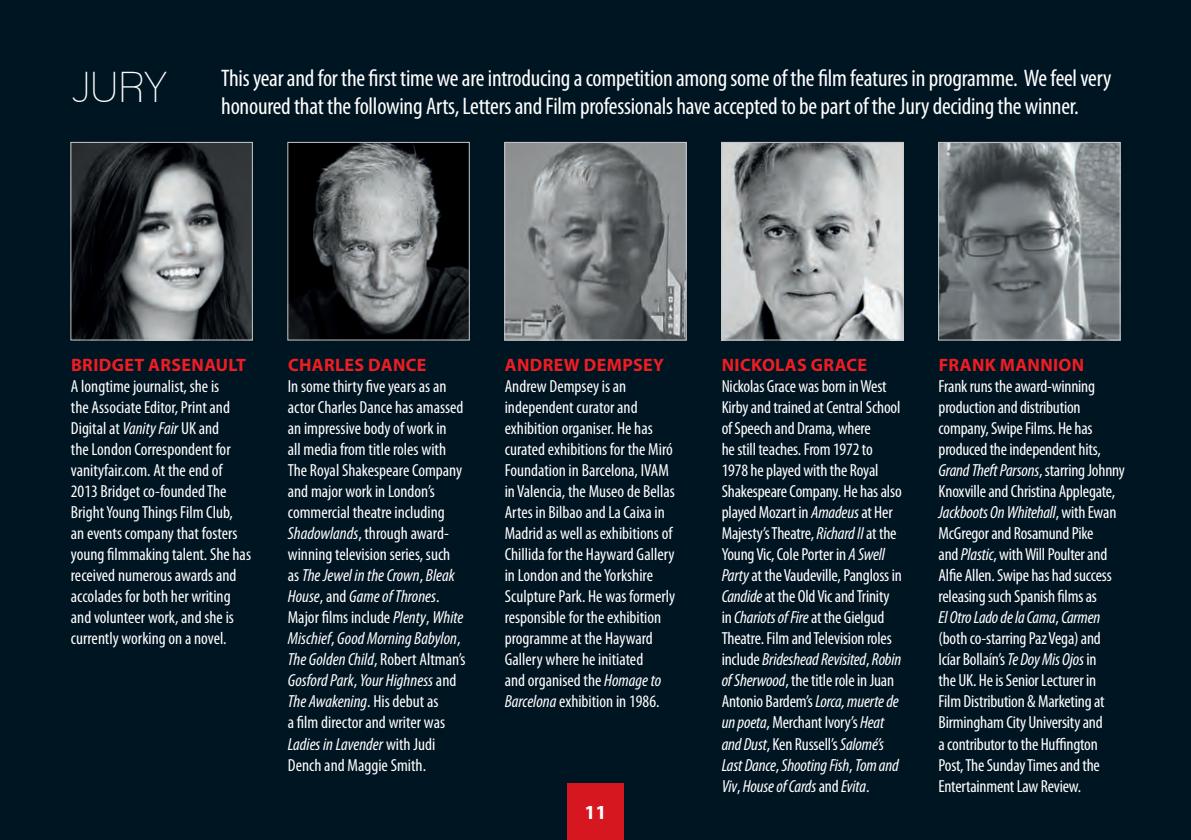
<style>
.page{position:relative;width:1191px;height:840px;background:#fff}
.page>*{position:absolute;margin:0;border:0;box-sizing:border-box;transform-origin:0 0}
.t1{font:condensed 42px "Lane";color:#fff}
.t2{font:condensed 24px/28px "Myriad Pro";letter-spacing:-.01em;color:#fff}
.t3{font:700 20px "Myriad Pro";color:#fff}
.t4{font:700 18px "Myriad Pro";letter-spacing:.02em;color:#ee1d23}
.t5{font:condensed 17.6px/21px "Myriad Pro";letter-spacing:-.005em;color:#fff}
.s1{font-style:italic}
</style>
<div class="page">
<div style="left:0;top:0;width:1191px;height:839px;background:#001522"></div>
<div style="left:567px;top:782px;width:57px;height:57px;background:#d7171f"></div>
<img style="left:72px;top:144px;width:179px;height:194px">
<div style="left:70px;top:142px;width:183px;height:198px;border:1px solid #c7c8ca"></div>
<img style="left:289px;top:144px;width:179px;height:194px">
<div style="left:287px;top:142px;width:183px;height:198px;border:1px solid #c7c8ca"></div>
<img style="left:506px;top:144px;width:178px;height:194px">
<div style="left:504px;top:142px;width:182px;height:198px;border:1px solid #c7c8ca"></div>
<img style="left:723px;top:144px;width:178px;height:194px">
<div style="left:721px;top:142px;width:182px;height:198px;border:1px solid #c7c8ca"></div>
<img style="left:940px;top:144px;width:178px;height:194px">
<div style="left:938px;top:142px;width:182px;height:198px;border:1px solid #c7c8ca"></div>
<h1 class="t1" style="left:70px;top:61px;width:98px">JURY</h1>
<p class="t2" style="left:221px;top:64px;width:891px">This year and for the first time we are introducing a competition among some of the film features in programme. We feel very honoured that the following Arts, Letters and Film professionals have accepted to be part of the Jury deciding the winner.</p>
<p class="t4" style="left:71px;top:353px;width:176px">BRIDGET ARSENAULT</p>
<p class="t5" style="left:71px;top:375px;width:182px">A longtime journalist, she is<br>the Associate Editor, Print and<br>Digital at <span class="s1">Vanity Fair</span> UK and<br>the London Correspondent for vanityfair.com. At the end of<br>2013 Bridget co-founded The<br>Bright Young Things Film Club,<br>an events company that fosters young filmmaking talent. She has received numerous awards and accolades for both her writing and volunteer work, and she is currently working on a novel.</p>
<p class="t4" style="left:288px;top:353px;width:140px">CHARLES DANCE</p>
<p class="t5" style="left:288px;top:375px;width:179px">In some thirty five years as an actor Charles Dance has amassed an impressive body of work in<br>all media from title roles with<br>The Royal Shakespeare Company and major work in London’s commercial theatre including<br><span class="s1">Shadowlands</span>, through award&shy;winning television series, such as <span class="s1">The Jewel in the Crown</span>, <span class="s1">Bleak<br>House</span>, and <span class="s1">Game of Thrones</span>.<br>Major films include <span class="s1">Plenty</span>, <span class="s1">White<br>Mischief</span>, <span class="s1">Good Morning Babylon</span>,<br><span class="s1">The Golden Child</span>, Robert Altman’s<br><span class="s1">Gosford Park</span>, <span class="s1">Your Highness</span> and<br><span class="s1">The Awakening</span>. His debut as<br>a film director and writer was<br><span class="s1">Ladies in Lavender</span> with Judi<br>Dench and Maggie Smith.</p>
<p class="t4" style="left:505px;top:353px;width:161px">ANDREW DEMPSEY</p>
<p class="t5" style="left:505px;top:375px;width:172px">Andrew Dempsey is an independent curator and exhibition organiser. He has curated exhibitions for the Miró<br>Foundation in Barcelona, IVAM in Valencia, the Museo de Bellas<br>Artes in Bilbao and La Caixa in<br>Madrid as well as exhibitions of<br>Chillida for the Hayward Gallery in London and the Yorkshire<br>Sculpture Park. He was formerly responsible for the exhibition programme at the Hayward<br>Gallery where he initiated<br>and organised the <span class="s1">Homage to<br>Barcelona</span> exhibition in 1986.</p>
<p class="t3" style="left:584px;top:798px;width:24px">11</p>
<p class="t4" style="left:722px;top:353px;width:147px">NICKOLAS GRACE</p>
<p class="t5" style="left:721px;top:375px;width:182px">Nickolas Grace was born in West<br>Kirby and trained at Central School of Speech and Drama, where<br>he still teaches. From 1972 to<br>1978 he played with the Royal<br>Shakespeare Company. He has also played Mozart in <span class="s1">Amadeus</span> at Her<br>Majesty’s Theatre, <span class="s1">Richard II</span> at the<br>Young Vic, Cole Porter in <span class="s1">A Swell<br>Party</span> at the Vaudeville, Pangloss in<br><span class="s1">Candide</span> at the Old Vic and Trinity in <span class="s1">Chariots of Fire</span> at the Gielgud<br>Theatre. Film and Television roles include <span class="s1">Brideshead Revisited</span>, <span class="s1">Robin of Sherwood</span>, the title role in Juan<br>Antonio Bardem’s <span class="s1">Lorca, muerte de un poeta</span>, Merchant Ivory’s <span class="s1">Heat and Dust</span>, Ken Russell’s <span class="s1">Salomé’s<br>Last Dance</span>, <span class="s1">Shooting Fish</span>, <span class="s1">Tom and<br>Viv</span>, <span class="s1">House of Cards</span> and <span class="s1">Evita</span>.</p>
<p class="t4" style="left:938px;top:353px;width:147px">FRANK MANNION</p>
<p class="t5" style="left:938px;top:375px;width:188px">Frank runs the award-winning production and distribution company, Swipe Films. He has produced the independent hits,<br><span class="s1">Grand Theft Parsons</span>, starring Johnny<br>Knoxville and Christina Applegate,<br><span class="s1">Jackboots On Whitehall</span>, with Ewan<br>McGregor and Rosamund Pike<br>and <span class="s1">Plastic</span>, with Will Poulter and<br>Alfie Allen. Swipe has had success releasing such Spanish films as<br><span class="s1">El Otro Lado de la Cama</span>, <span class="s1">Carmen </span>(both co-starring Paz Vega) and<br>Icíar Bollaín’s <span class="s1">Te Doy Mis Ojos</span> in<br>the UK. He is Senior Lecturer in<br>Film Distribution &amp; Marketing at<br>Birmingham City University and<br>a contributor to the Huffington<br>Post, The Sunday Times and the<br>Entertainment Law Review.</p>
</div>
